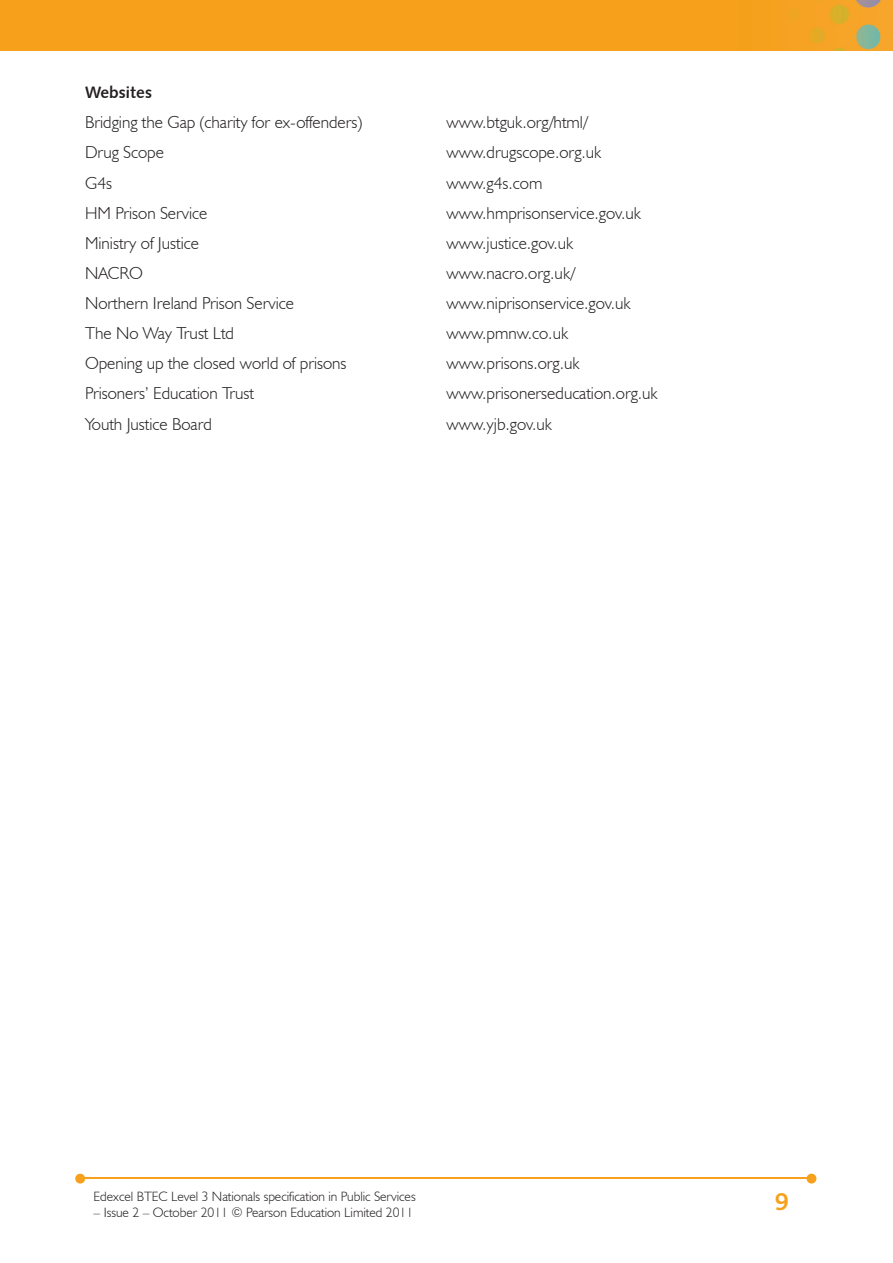
<style>
.page{position:relative;width:893px;height:1263px;background:#fff}
.page>*{position:absolute;margin:0;border:0;box-sizing:border-box;transform-origin:0 0}
.t1{font:700 25.5px "Bliss";color:#f6a01b}
.t2{font:300 17.25px "Humanist 521 BT";color:#231f20}
.t3{font:16.5px "Humanist 531 BT Bold A";color:#231f20}
.t4{font:300 13.5px "Humanist 521 BT";color:#231f20}
</style>
<div class="page">
<img style="left:0;top:0;width:893px;height:51px">
<hr style="left:82px;top:1178px;width:728px;height:1px;background:#f6a01b">
<svg style="left:807px;top:1174px;width:9px;height:9px"></svg>
<svg style="left:75px;top:1174px;width:10px;height:9px"></svg>
<p class="t3" style="left:85px;top:82px;width:69px">Websites</p>
<p class="t2" style="left:85px;top:112px;width:279px">Bridging the Gap (charity for ex-offenders)</p>
<p class="t2" style="left:446px;top:112px;width:143px">www.btguk.org/html/</p>
<p class="t2" style="left:85px;top:142px;width:80px">Drug Scope</p>
<p class="t2" style="left:446px;top:142px;width:156px">www.drugscope.org.uk</p>
<p class="t2" style="left:85px;top:172px;width:29px">G4s</p>
<p class="t2" style="left:446px;top:172px;width:97px">www.g4s.com</p>
<p class="t2" style="left:85px;top:202px;width:124px">HM Prison Service</p>
<p class="t2" style="left:446px;top:202px;width:196px">www.hmprisonservice.gov.uk</p>
<p class="t2" style="left:85px;top:232px;width:115px">Ministry of Justice</p>
<p class="t2" style="left:446px;top:232px;width:128px">www.justice.gov.uk</p>
<p class="t2" style="left:85px;top:262px;width:59px">NACRO</p>
<p class="t2" style="left:446px;top:262px;width:130px">www.nacro.org.uk/</p>
<p class="t2" style="left:85px;top:293px;width:211px">Northern Ireland Prison Service</p>
<p class="t2" style="left:446px;top:293px;width:186px">www.niprisonservice.gov.uk</p>
<p class="t2" style="left:85px;top:323px;width:151px">The No Way Trust Ltd</p>
<p class="t2" style="left:446px;top:323px;width:123px">www.pmnw.co.uk</p>
<p class="t2" style="left:85px;top:353px;width:263px">Opening up the closed world of prisons</p>
<p class="t2" style="left:446px;top:353px;width:135px">www.prisons.org.uk</p>
<p class="t2" style="left:85px;top:383px;width:170px">Prisoners’ Education Trust</p>
<p class="t2" style="left:446px;top:383px;width:213px">www.prisonerseducation.org.uk</p>
<p class="t2" style="left:85px;top:413px;width:128px">Youth Justice Board</p>
<p class="t2" style="left:446px;top:413px;width:107px">www.yjb.gov.uk</p>
<p class="t4" style="left:94px;top:1188px;width:324px">Edexcel BTEC Level 3 Nationals specification in Public Services</p>
<p class="t4" style="left:94px;top:1204px;width:321px">– Issue 2 – October 2011 © Pearson Education Limited 2011</p>
<h1 class="t1" style="left:775px;top:1188px;width:15px">9</h1>
</div>
